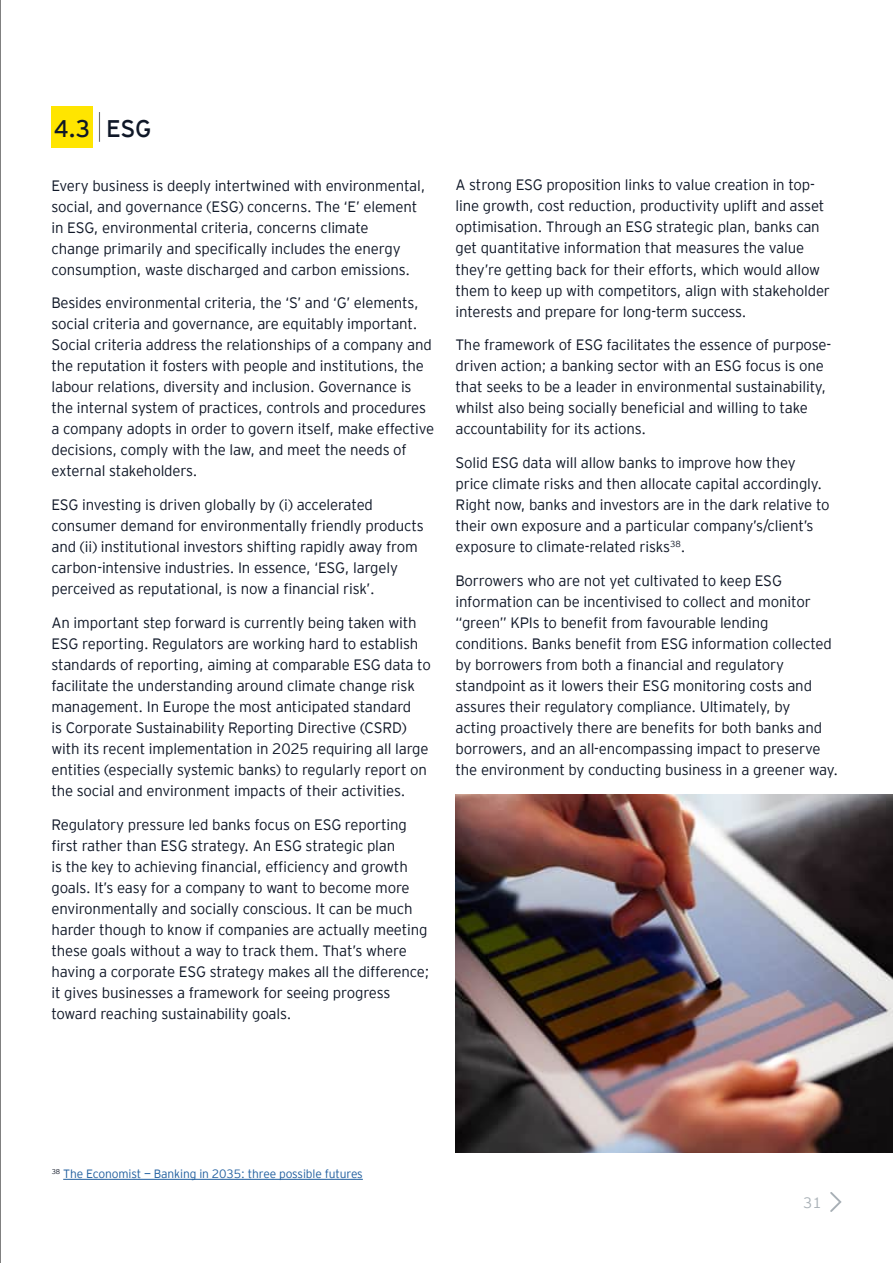
<style>
.page{position:relative;width:893px;height:1263px;background:#fff}
.page>*{position:absolute;margin:0;border:0;box-sizing:border-box;transform-origin:0 0}
.t1{font:300 24px "EY Interstate";color:#0f1727}
.t2{font:300 15px/21px "EY Interstate";letter-spacing:-.01em;color:#0f1727}
.t3{font:300 15px "EY Interstate";color:#a8b0b6}
.t4{font:300 12px "EY Interstate";letter-spacing:-.01em;color:#215f9f}
</style>
<div class="page">
<hr style="left:63px;top:1179px;width:300px;height:1px;background:#215f9f">
<div style="left:51px;top:106px;width:42px;height:42px;background:#ffe500"></div>
<hr style="left:99px;top:112px;width:1px;height:30px;background:#6e6f71">
<img style="left:455px;top:794px;width:438px;height:358px">
<svg style="left:830px;top:1192px;width:12px;height:20px"></svg>
<hr style="left:0;top:0;width:1px;height:1263px;background:#000">
<h1 class="t1" style="left:54px;top:111px;width:99px">4.3 ESG</h1>
<p class="t2" style="left:51px;top:174px;width:375px">Every business is deeply intertwined with environmental, social, and governance (ESG) concerns. The ‘E’ element in ESG, environmental criteria, concerns climate<br>change primarily and specifically includes the energy consumption, waste discharged and carbon emissions.</p>
<p class="t2" style="left:51px;top:292px;width:384px">Besides environmental criteria, the ‘S’ and ‘G’ elements, social criteria and governance, are equitably important.<br>Social criteria address the relationships of a company and the reputation it fosters with people and institutions, the labour relations, diversity and inclusion. Governance is the internal system of practices, controls and procedures a company adopts in order to govern itself, make effective decisions, comply with the law, and meet the needs of external stakeholders.</p>
<p class="t2" style="left:51px;top:493px;width:374px">ESG investing is driven globally by (i) accelerated consumer demand for environmentally friendly products and (ii) institutional investors shifting rapidly away from carbon-intensive industries. In essence, ‘ESG, largely perceived as reputational, is now a financial risk’.</p>
<p class="t2" style="left:51px;top:611px;width:381px">An important step forward is currently being taken with ESG reporting. Regulators are working hard to establish standards of reporting, aiming at comparable ESG data to facilitate the understanding around climate change risk management. In Europe the most anticipated standard<br>is Corporate Sustainability Reporting Directive (CSRD) with its recent implementation in 2025 requiring all large entities (especially systemic banks) to regularly report on the social and environment impacts of their activities.</p>
<p class="t2" style="left:51px;top:813px;width:380px">Regulatory pressure led banks focus on ESG reporting first rather than ESG strategy. An ESG strategic plan<br>is the key to achieving financial, efficiency and growth goals. It’s easy for a company to want to become more environmentally and socially conscious. It can be much harder though to know if companies are actually meeting these goals without a way to track them. That’s where having a corporate ESG strategy makes all the difference; it gives businesses a framework for seeing progress toward reaching sustainability goals.</p>
<p class="t2" style="left:455px;top:174px;width:376px">A strong ESG proposition links to value creation in top&shy;line growth, cost reduction, productivity uplift and asset optimisation. Through an ESG strategic plan, banks can get quantitative information that measures the value they’re getting back for their efforts, which would allow them to keep up with competitors, align with stakeholder interests and prepare for long-term success.</p>
<p class="t2" style="left:455px;top:334px;width:377px">The framework of ESG facilitates the essence of purpose&shy;driven action; a banking sector with an ESG focus is one that seeks to be a leader in environmental sustainability, whilst also being socially beneficial and willing to take accountability for its actions.</p>
<p class="t2" style="left:455px;top:451px;width:376px">Solid ESG data will allow banks to improve how they price climate risks and then allocate capital accordingly.<br>Right now, banks and investors are in the dark relative to their own exposure and a particular company’s/client’s exposure to climate-related risks<sup>38</sup>.</p>
<p class="t2" style="left:455px;top:569px;width:384px">Borrowers who are not yet cultivated to keep ESG information can be incentivised to collect and monitor “green” KPIs to benefit from favourable lending conditions. Banks benefit from ESG information collected by borrowers from both a financial and regulatory standpoint as it lowers their ESG monitoring costs and assures their regulatory compliance. Ultimately, by<br>acting proactively there are benefits for both banks and borrowers, and an all-encompassing impact to preserve the environment by conducting business in a greener way.</p>
<p class="t4" style="left:52px;top:1165px;width:313px"><sup>38</sup> The Economist — Banking in 2035: three possible futures</p>
<p class="t3" style="left:803px;top:1192px;width:20px">31</p>
</div>
